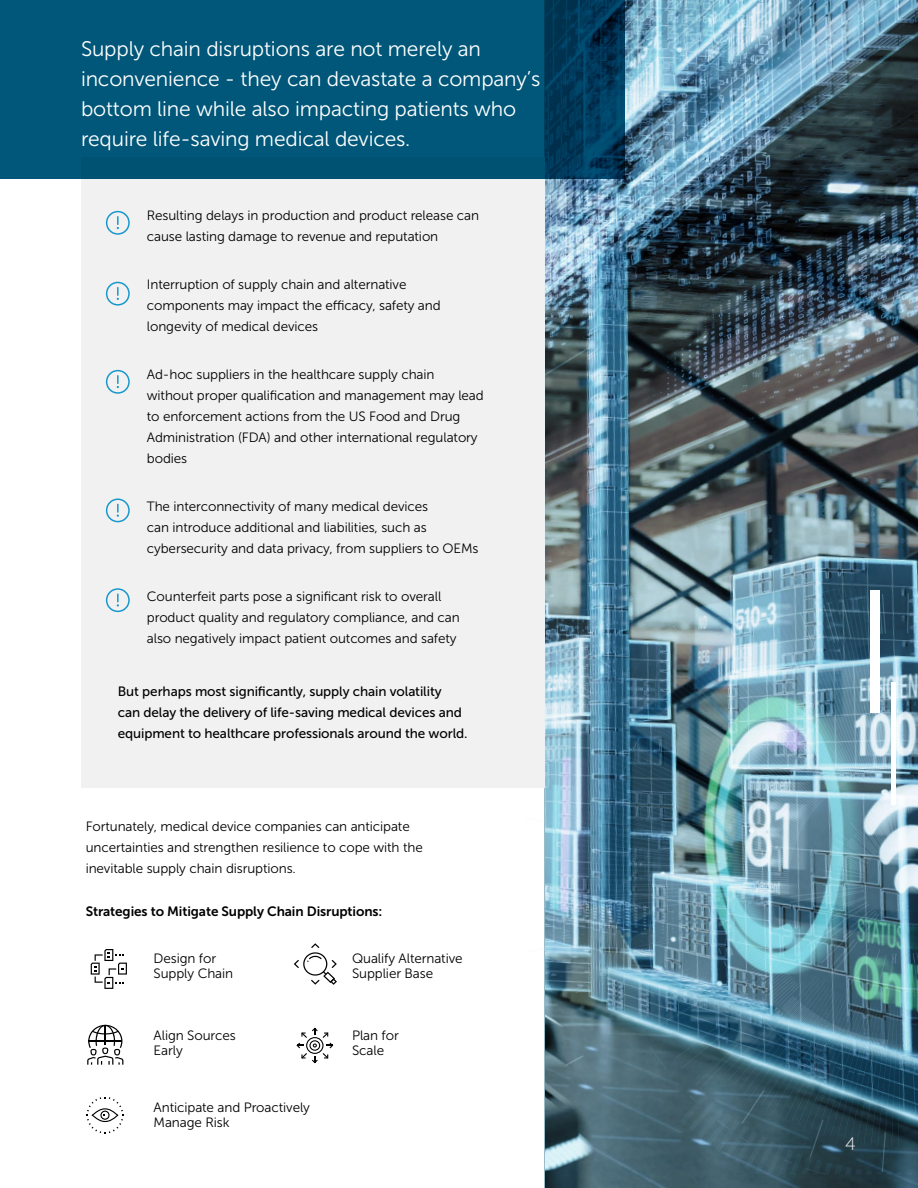
<style>
.page{position:relative;width:918px;height:1188px;background:#fff}
.page>*{position:absolute;margin:0;border:0;box-sizing:border-box;transform-origin:0 0}
.t1{font:21px/30px "Museo Sans 300";letter-spacing:-.01em;color:#fff}
.t2{font:18px "Museo Sans 100";color:#fff}
.t3{font:13.5px/21px "Museo Sans 300";letter-spacing:-.01em;color:#000}
.t4{font:13.5px/21px "Museo Sans 500";letter-spacing:-.01em;color:#000}
.t5{font:13.5px "Museo Sans 700";letter-spacing:-.01em;color:#000}
</style>
<div class="page">
<div style="left:81px;top:157px;width:542px;height:630px;background:#f1f1f1"></div>
<img style="left:544px;top:0;width:374px;height:1188px">
<div style="left:870px;top:591px;width:10px;height:122px;background:#fff"></div>
<hr style="left:892px;top:682px;width:4px;height:122px;background:#fff">
<div style="left:0;top:0;width:625px;height:178px;background:#005779"></div>
<svg style="left:106px;top:211px;width:24px;height:24px"></svg>
<svg style="left:106px;top:282px;width:24px;height:24px"></svg>
<svg style="left:106px;top:370px;width:24px;height:24px"></svg>
<svg style="left:106px;top:498px;width:24px;height:24px"></svg>
<svg style="left:106px;top:588px;width:24px;height:24px"></svg>
<svg style="left:91px;top:949px;width:36px;height:40px"></svg>
<svg style="left:87px;top:1025px;width:36px;height:40px"></svg>
<svg style="left:294px;top:943px;width:43px;height:42px"></svg>
<svg style="left:296px;top:1028px;width:37px;height:35px"></svg>
<svg style="left:87px;top:1097px;width:36px;height:37px"></svg>
<h1 class="t1" style="left:81px;top:34px;width:461px">Supply chain disruptions are not merely an inconvenience - they can devastate a company’s bottom line while also impacting patients who require life-saving medical devices.</h1>
<p class="t3" style="left:147px;top:205px;width:334px">Resulting delays in production and product release can cause lasting damage to revenue and reputation</p>
<p class="t3" style="left:147px;top:274px;width:295px">Interruption of supply chain and alternative components may impact the efficacy, safety and longevity of medical devices</p>
<p class="t3" style="left:147px;top:364px;width:338px">Ad-hoc suppliers in the healthcare supply chain without proper qualification and management may lead to enforcement actions from the US Food and Drug Administration (FDA) and other international regulatory bodies</p>
<p class="t3" style="left:147px;top:496px;width:333px">The interconnectivity of many medical devices<br>can introduce additional and liabilities, such as cybersecurity and data privacy, from suppliers to OEMs</p>
<p class="t3" style="left:147px;top:586px;width:314px">Counterfeit parts pose a significant risk to overall product quality and regulatory compliance, and can also negatively impact patient outcomes and safety</p>
<p class="t4" style="left:118px;top:680px;width:351px">But perhaps most significantly, supply chain volatility<br>can delay the delivery of life-saving medical devices and equipment to healthcare professionals around the world.</p>
<p class="t3" style="left:86px;top:816px;width:339px">Fortunately, medical device companies can anticipate uncertainties and strengthen resilience to cope with the inevitable supply chain disruptions.</p>
<p class="t5" style="left:86px;top:904px;width:298px">Strategies to Mitigate Supply Chain Disruptions:</p>
<p class="t3" style="left:154px;top:951px;width:81px;line-height:15px">Design for<br>Supply Chain</p>
<p class="t3" style="left:352px;top:951px;width:112px;line-height:15px">Qualify Alternative<br>Supplier Base</p>
<p class="t3" style="left:154px;top:1028px;width:84px;line-height:15px">Align Sources<br>Early</p>
<p class="t3" style="left:352px;top:1028px;width:48px;line-height:15px">Plan for<br>Scale</p>
<p class="t3" style="left:154px;top:1100px;width:158px;line-height:15px">Anticipate and Proactively<br>Manage Risk</p>
<h2 class="t2" style="left:845px;top:1134px;width:12px">4</h2>
</div>
